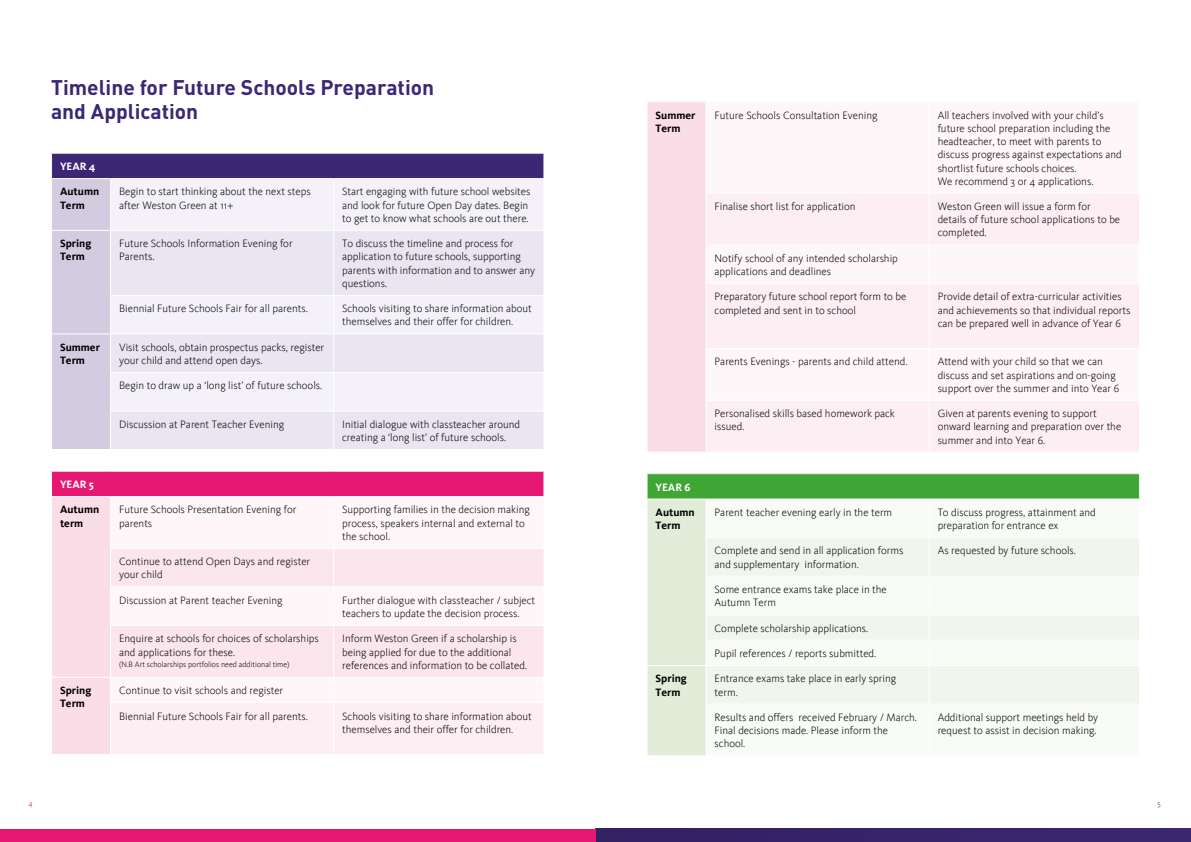
<style>
.page{position:relative;width:1191px;height:842px;background:#fff}
.page>*{position:absolute;margin:0;border:0;box-sizing:border-box;transform-origin:0 0}
.t1{font:700 21px/24px "DIN";color:#3b2773}
.t2{font:300 11px/13.2px "Kievit OT";color:#000}
.t3{font:700 11px/13.2px "Kievit OT";color:#000}
.t4{font:700 11px "Kievit OT";color:#fff}
.t5{font:300 8px "Kievit OT";color:#000}
.t6{font:300 8px "Kievit OT";color:#e61773}
.t7{font:300 8px "Kievit OT";color:#3b2773}
</style>
<div class="page">
<div style="left:595px;top:829px;width:596px;height:13px;background:#37246a"></div>
<div style="left:0;top:829px;width:595px;height:13px;background:#e61773"></div>
<svg style="left:51px;top:154px;width:493px;height:600px"></svg>
<hr style="left:51px;top:703px;width:1px;height:51px;background:#fff">
<hr style="left:110px;top:702px;width:224px;height:1px;background:#fff">
<hr style="left:110px;top:703px;width:1px;height:51px;background:#fff">
<hr style="left:334px;top:702px;width:210px;height:1px;background:#fff">
<hr style="left:333px;top:703px;width:1px;height:51px;background:#fff">
<hr style="left:543px;top:703px;width:1px;height:51px;background:#fff">
<div style="left:647px;top:102px;width:59px;height:350px;background:#fbdde7"></div>
<svg style="left:707px;top:194px;width:432px;height:258px;fill:#fdeef3"></svg>
<div style="left:647px;top:474px;width:492px;height:25px;background:#3fa535"></div>
<svg style="left:707px;top:538px;width:432px;height:165px;fill:#f1f6ec"></svg>
<hr style="left:705px;top:102px;width:1px;height:91px;background:#fff">
<hr style="left:705px;top:193px;width:224px;height:1px;background:#fff">
<hr style="left:705px;top:194px;width:1px;height:50px;background:#fff">
<hr style="left:928px;top:194px;width:1px;height:50px;background:#fff">
<hr style="left:705px;top:244px;width:224px;height:1px;background:#fff">
<hr style="left:705px;top:245px;width:1px;height:38px;background:#fff">
<hr style="left:929px;top:244px;width:211px;height:1px;background:#fff">
<hr style="left:928px;top:245px;width:1px;height:38px;background:#fff">
<hr style="left:705px;top:283px;width:224px;height:1px;background:#fff">
<hr style="left:705px;top:284px;width:1px;height:64px;background:#fff">
<hr style="left:929px;top:283px;width:211px;height:1px;background:#fff">
<hr style="left:928px;top:284px;width:1px;height:64px;background:#fff">
<hr style="left:705px;top:348px;width:224px;height:1px;background:#fff">
<hr style="left:705px;top:349px;width:1px;height:51px;background:#fff">
<hr style="left:929px;top:348px;width:211px;height:1px;background:#fff">
<hr style="left:928px;top:349px;width:1px;height:51px;background:#fff">
<hr style="left:705px;top:400px;width:224px;height:1px;background:#fff">
<hr style="left:705px;top:401px;width:1px;height:51px;background:#fff">
<hr style="left:929px;top:400px;width:211px;height:1px;background:#fff">
<hr style="left:928px;top:401px;width:1px;height:51px;background:#fff">
<hr style="left:706px;top:498px;width:223px;height:1px;background:#fff">
<hr style="left:929px;top:498px;width:211px;height:1px;background:#fff">
<hr style="left:928px;top:538px;width:1px;height:38px;background:#fff">
<hr style="left:705px;top:576px;width:224px;height:1px;background:#fff">
<hr style="left:929px;top:576px;width:211px;height:1px;background:#fff">
<hr style="left:928px;top:577px;width:1px;height:37px;background:#fff">
<hr style="left:705px;top:614px;width:224px;height:1px;background:#fff">
<hr style="left:929px;top:614px;width:211px;height:1px;background:#fff">
<hr style="left:705px;top:640px;width:224px;height:1px;background:#fff">
<svg style="left:647px;top:473px;width:59px;height:282px;background:#d4e7cb"></svg>
<hr style="left:929px;top:640px;width:211px;height:1px;background:#fff">
<svg style="left:928px;top:615px;width:1px;height:50px"></svg>
<hr style="left:646px;top:665px;width:60px;height:1px;background:#fff">
<hr style="left:706px;top:665px;width:223px;height:1px;background:#fff">
<hr style="left:705px;top:666px;width:1px;height:37px;background:#fff">
<hr style="left:929px;top:665px;width:211px;height:1px;background:#fff">
<hr style="left:928px;top:666px;width:1px;height:37px;background:#fff">
<hr style="left:705px;top:703px;width:224px;height:1px;background:#fff">
<hr style="left:705px;top:704px;width:1px;height:51px;background:#fff">
<h1 class="t1" style="left:51px;top:74px;width:385px">Timeline for Future Schools Preparation and Application</h1>
<p class="t4" style="left:60px;top:160px;width:37px">YEAR 4</p>
<p class="t3" style="left:60px;top:185px;width:41px">Autumn<br>Term</p>
<p class="t2" style="left:119px;top:185px;width:193px">Begin to start thinking about the next steps after Weston Green at 11+</p>
<p class="t2" style="left:342px;top:185px;width:190px">Start engaging with future school websites and look for future Open Day dates. Begin to get to know what schools are out there.</p>
<p class="t3" style="left:60px;top:237px;width:33px">Spring<br>Term</p>
<p class="t2" style="left:119px;top:237px;width:175px">Future Schools Information Evening for<br>Parents.</p>
<p class="t2" style="left:342px;top:237px;width:194px">To discuss the timeline and process for application to future schools, supporting parents with information and to answer any questions.</p>
<p class="t2" style="left:119px;top:302px;width:190px">Biennial Future Schools Fair for all parents.</p>
<p class="t2" style="left:342px;top:302px;width:191px">Schools visiting to share information about themselves and their offer for children.</p>
<p class="t3" style="left:60px;top:340px;width:41px">Summer<br>Term</p>
<p class="t2" style="left:119px;top:341px;width:207px">Visit schools, obtain prospectus packs, register your child and attend open days.</p>
<p class="t2" style="left:119px;top:379px;width:205px">Begin to draw up a ‘long list’ of future schools.</p>
<p class="t2" style="left:119px;top:418px;width:167px">Discussion at Parent Teacher Evening</p>
<p class="t2" style="left:342px;top:418px;width:179px">Initial dialogue with classteacher around creating a ‘long list’ of future schools.</p>
<p class="t4" style="left:60px;top:478px;width:35px">YEAR 5</p>
<p class="t3" style="left:60px;top:503px;width:41px">Autumn term</p>
<p class="t2" style="left:119px;top:503px;width:179px">Future Schools Presentation Evening for parents</p>
<p class="t2" style="left:342px;top:503px;width:189px">Supporting families in the decision making process, speakers internal and external to the school.</p>
<p class="t2" style="left:119px;top:555px;width:193px">Continue to attend Open Days and register your child</p>
<p class="t2" style="left:119px;top:594px;width:165px">Discussion at Parent teacher Evening</p>
<p class="t2" style="left:342px;top:594px;width:194px">Further dialogue with classteacher / subject teachers to update the decision process.</p>
<p class="t2" style="left:119px;top:632px;width:201px">Enquire at schools for choices of scholarships and applications for these.</p>
<p class="t5" style="left:119px;top:659px;width:172px">(N.B Art scholarships portfolios need additional time)</p>
<p class="t2" style="left:342px;top:632px;width:186px">Inform Weston Green if a scholarship is being applied for due to the additional references and information to be collated.</p>
<p class="t3" style="left:60px;top:684px;width:33px">Spring<br>Term</p>
<p class="t2" style="left:119px;top:684px;width:166px">Continue to visit schools and register</p>
<p class="t2" style="left:119px;top:709px;width:190px">Biennial Future Schools Fair for all parents.</p>
<p class="t2" style="left:342px;top:709px;width:191px">Schools visiting to share information about themselves and their offer for children.</p>
<p class="t3" style="left:655px;top:108px;width:41px">Summer<br>Term</p>
<p class="t2" style="left:714px;top:109px;width:164px">Future Schools Consultation Evening</p>
<p class="t2" style="left:937px;top:109px;width:186px">All teachers involved with your child’s future school preparation including the headteacher, to meet with parents to discuss progress against expectations and shortlist future schools choices.<br>We recommend 3 or 4 applications.</p>
<p class="t2" style="left:714px;top:200px;width:143px">Finalise short list for application</p>
<p class="t2" style="left:937px;top:200px;width:184px">Weston Green will issue a form for details of future school applications to be completed.</p>
<p class="t2" style="left:714px;top:252px;width:185px">Notify school of any intended scholarship applications and deadlines</p>
<p class="t2" style="left:714px;top:290px;width:193px">Preparatory future school report form to be completed and sent in to school</p>
<p class="t2" style="left:937px;top:290px;width:194px">Provide detail of extra-curricular activities and achievements so that individual reports can be prepared well in advance of Year 6</p>
<p class="t2" style="left:714px;top:355px;width:194px">Parents Evenings - parents and child attend.</p>
<p class="t2" style="left:937px;top:355px;width:183px">Attend with your child so that we can discuss and set aspirations and on-going support over the summer and into Year 6</p>
<p class="t2" style="left:714px;top:407px;width:182px">Personalised skills based homework pack issued.</p>
<p class="t2" style="left:937px;top:407px;width:185px">Given at parents evening to support onward learning and preparation over the summer and into Year 6.</p>
<p class="t4" style="left:655px;top:480px;width:36px">YEAR 6</p>
<p class="t3" style="left:655px;top:506px;width:41px">Autumn<br>Term</p>
<p class="t2" style="left:714px;top:506px;width:179px">Parent teacher evening early in the term</p>
<p class="t2" style="left:937px;top:506px;width:160px">To discuss progress, attainment and preparation for entrance ex</p>
<p class="t2" style="left:714px;top:544px;width:190px">Complete and send in all application forms and supplementary information.</p>
<p class="t2" style="left:937px;top:544px;width:140px">As requested by future schools.</p>
<p class="t2" style="left:714px;top:583px;width:174px">Some entrance exams take place in the<br>Autumn Term</p>
<p class="t2" style="left:714px;top:621px;width:155px">Complete scholarship applications.</p>
<p class="t2" style="left:714px;top:647px;width:163px">Pupil references / reports submitted.</p>
<p class="t3" style="left:655px;top:672px;width:33px">Spring<br>Term</p>
<p class="t2" style="left:714px;top:672px;width:183px">Entrance exams take place in early spring term.</p>
<p class="t2" style="left:714px;top:711px;width:204px">Results and offers received February / March.<br>Final decisions made. Please inform the school.</p>
<p class="t2" style="left:937px;top:711px;width:162px">Additional support meetings held by request to assist in decision making.</p>
<p class="t6" style="left:29px;top:799px;width:6px">4</p>
<p class="t7" style="left:1157px;top:799px;width:5px">5</p>
</div>
